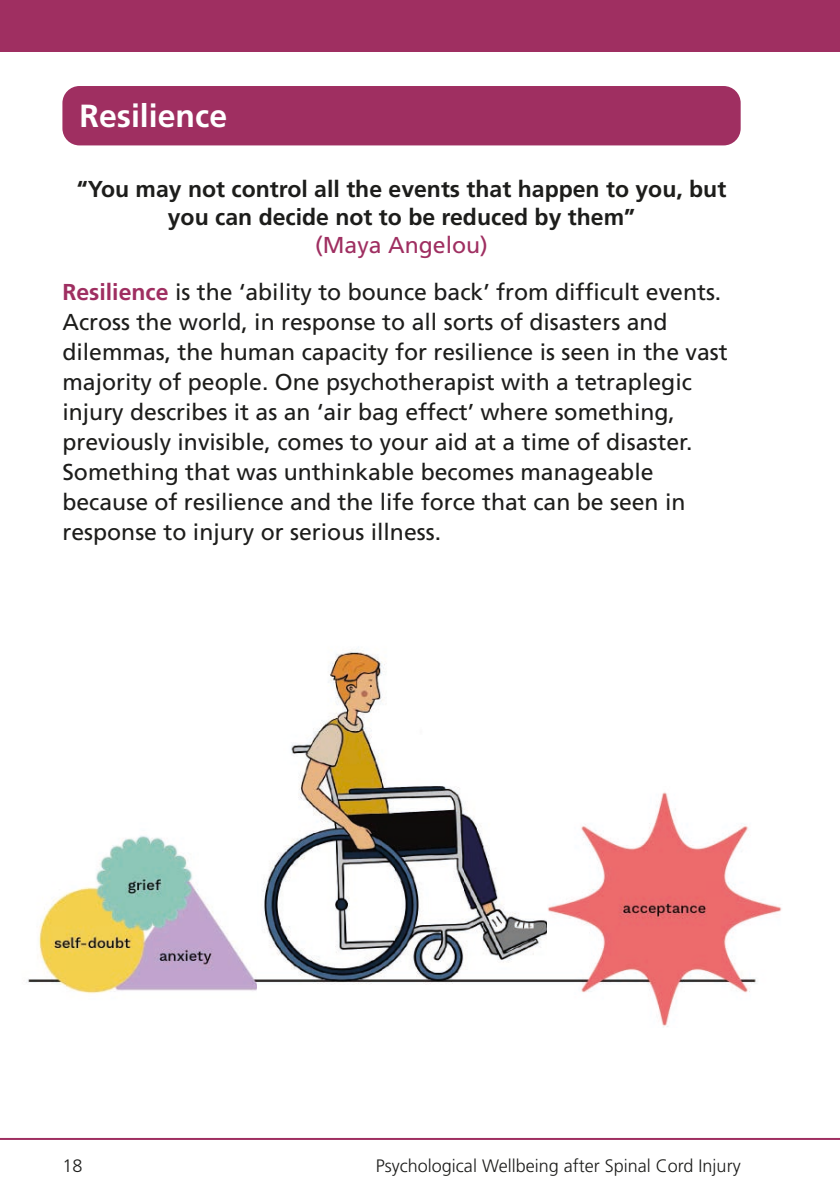
<style>
.page{position:relative;width:840px;height:1191px;background:#fff}
.page>*{position:absolute;margin:0;border:0;box-sizing:border-box;transform-origin:0 0}
.t1{font:700 32px "Frutiger CE";color:#fff}
.t2{font:23px/30px "Frutiger CE";color:#1d1d1b}
.t3{font:700 23px/28px "Frutiger CE";color:#1d1d1b;text-align:center}
.t4{font:23px "Frutiger CE";color:#9f2f61}
.t5{font:300 18px "Frutiger";color:#1d1d1b}
.s1{font-weight:700;color:#9f2f61}
</style>
<div class="page">
<div style="left:0;top:0;width:839px;height:51px;background:#9f2f61"></div>
<hr style="left:0;top:1138px;width:839px;height:2px;background:#9f2f61">
<div style="left:62px;top:86px;width:678px;height:59px;background:#9f2f61;border-radius:17px"></div>
<img style="left:26px;top:835px;width:231px;height:159px">
<img style="left:257px;top:647px;width:290px;height:337px">
<img style="left:547px;top:792px;width:235px;height:235px">
<p class="t1" style="left:79px;top:97px;width:149px">Resilience</p>
<p class="t3" style="left:77px;top:175px;width:650px">“You may not control all the events that happen to you, but you can decide not to be reduced by them”</p>
<p class="t4" style="left:315px;top:232px;width:174px">(Maya Angelou)</p>
<p class="t2" style="left:62px;top:277px;width:666px"><span class="s1">Resilience</span> is the ‘ability to bounce back’ from difficult events.<br>Across the world, in response to all sorts of disasters and dilemmas, the human capacity for resilience is seen in the vast majority of people. One psychotherapist with a tetraplegic injury describes it as an ‘air bag effect’ where something, previously invisible, comes to your aid at a time of disaster.<br>Something that was unthinkable becomes manageable because of resilience and the life force that can be seen in response to injury or serious illness.</p>
<p class="t5" style="left:62px;top:1155px;width:22px">18</p>
<p class="t5" style="left:375px;top:1155px;width:366px">Psychological Wellbeing after Spinal Cord Injury</p>
</div>
